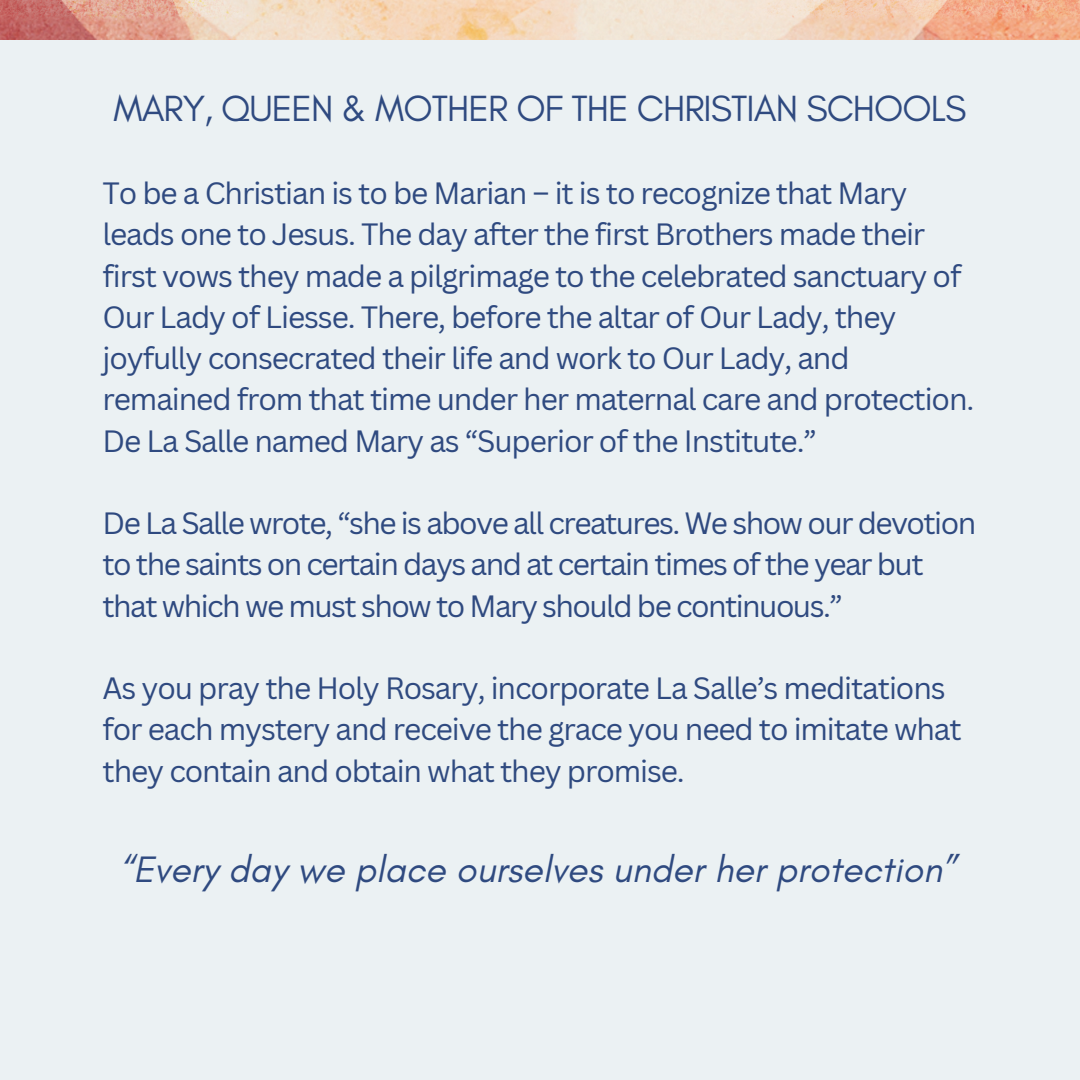
<style>
.page{position:relative;width:1080px;height:1080px;background:#ebf1f3}
.page>*{position:absolute;margin:0;border:0;box-sizing:border-box;transform-origin:0 0}
.t1{font:italic 37.5px "Glacial Indifference";color:#2f4a80}
.t2{font:37.25px "Glacial Indifference";letter-spacing:-.025em;color:#2f4a80}
.t3{font:30px/41.2px "Canva Sans";letter-spacing:-.04em;color:#2f4a80}
</style>
<div class="page">
<img style="left:0;top:0;width:1080px;height:39px">
<p class="t2" style="left:114px;top:88px;width:854px">MARY, QUEEN &amp; MOTHER OF THE CHRISTIAN SCHOOLS</p>
<p class="t3" style="left:103px;top:173px;width:873px">To be a Christian is to be Marian – it is to recognize that Mary leads one to Jesus. The day after the first Brothers made their first vows they made a pilgrimage to the celebrated sanctuary of Our Lady of Liesse. There, before the altar of Our Lady, they joyfully consecrated their life and work to Our Lady, and remained from that time under her maternal care and protection.<br>De La Salle named Mary as “Superior of the Institute.”</p>
<p class="t3" style="left:103px;top:503px;width:875px">De La Salle wrote, “she is above all creatures. We show our devotion to the saints on certain days and at certain times of the year but that which we must show to Mary should be continuous.”</p>
<p class="t3" style="left:103px;top:668px;width:861px">As you pray the Holy Rosary, incorporate La Salle’s meditations for each mystery and receive the grace you need to imitate what they contain and obtain what they promise.</p>
<p class="t1" style="left:120px;top:849px;width:837px">“Every day we place ourselves under her protection”</p>
</div>
